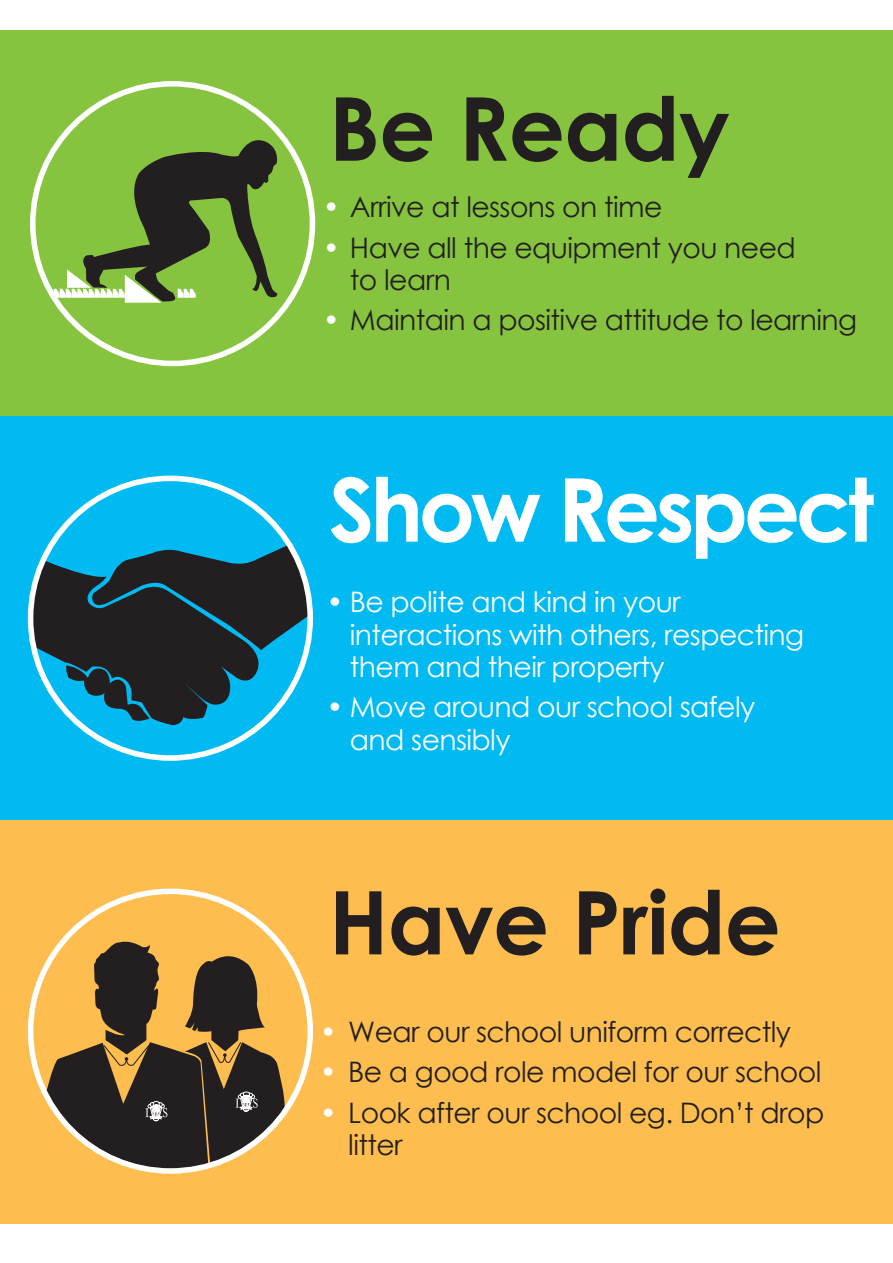
<style>
.page{position:relative;width:893px;height:1263px;background:#fff}
.page>*{position:absolute;margin:0;border:0;box-sizing:border-box;transform-origin:0 0}
.t1{font:700 88.05px "Century Gothic";letter-spacing:-.05em;color:#fff}
.t2{font:700 88.05px "Century Gothic";letter-spacing:-.01em;color:#231f20}
.t3{font:700 87.75px "Century Gothic";letter-spacing:-.01em;color:#231f20}
.t4{font:28.2px/32.2px "Century Gothic";letter-spacing:-.02em;color:#231f20}
.t5{font:28.2px/32.2px "Century Gothic";letter-spacing:-.02em;color:#fff}
.s1{color:#fff}
</style>
<div class="page">
<div style="left:0;top:30px;width:893px;height:404px;background:#86c43f"></div>
<div style="left:0;top:416px;width:893px;height:404px;background:#00baf1"></div>
<div style="left:0;top:820px;width:893px;height:404px;background:#fdbd4f"></div>
<svg style="left:45px;top:939px;width:242px;height:235px"></svg>
<div style="left:28px;top:888px;width:285px;height:286px;border:6px solid #fff;border-radius:50%"></div>
<div style="left:30px;top:81px;width:285px;height:285px;border:6px solid #fff;border-radius:50%"></div>
<svg style="left:54px;top:135px;width:225px;height:168px"></svg>
<svg style="left:27px;top:544px;width:286px;height:181px"></svg>
<div style="left:28px;top:476px;width:285px;height:285px;border:6px solid #fff;border-radius:50%"></div>
<p class="t2" style="left:329px;top:62px;width:402px">Be Ready</p>
<p class="t4" style="left:323px;top:191px;width:341px"><span class="s1">•</span> Arrive at lessons on time</p>
<p class="t4" style="left:350px;top:231px;width:447px;text-indent:-27px"><span class="s1">•</span> Have all the equipment you need to learn</p>
<p class="t4" style="left:323px;top:304px;width:536px"><span class="s1">•</span> Maintain a positive attitude to learning</p>
<p class="t1" style="left:329px;top:443px;width:547px">Show Respect</p>
<p class="t5" style="left:350px;top:586px;width:456px;text-indent:-23px">• Be polite and kind in your interactions with others, respecting them and their property</p>
<p class="t5" style="left:350px;top:691px;width:407px;text-indent:-23px">• Move around our school safely and sensibly</p>
<p class="t3" style="left:329px;top:856px;width:453px">Have Pride</p>
<p class="t4" style="left:320px;top:1015px;width:473px"><span class="s1">•</span> Wear our school uniform correctly</p>
<p class="t4" style="left:320px;top:1055px;width:503px"><span class="s1">•</span> Be a good role model for our school</p>
<p class="t4" style="left:348px;top:1096px;width:478px;text-indent:-28px"><span class="s1">•</span> Look after our school eg. Don’t drop litter</p>
</div>
